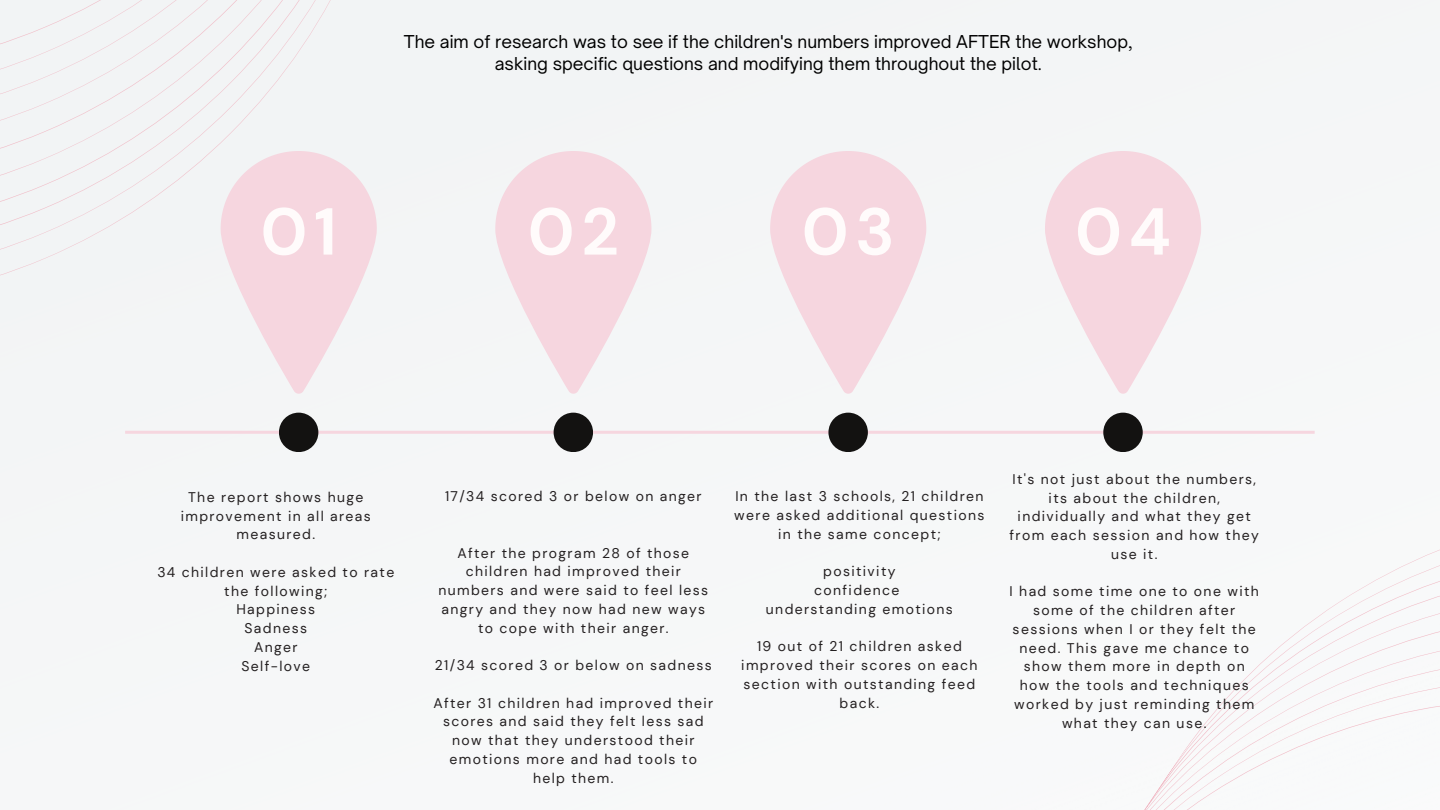
<style>
.page{position:relative;width:1440px;height:810px;background:#fff}
.page>*{position:absolute;margin:0;border:0;box-sizing:border-box;transform-origin:0 0}
.t1{font:700 66.2px "DM Sans";letter-spacing:.1em;color:#fffbfb}
.t2{font:17px/21.8px "Open Sauce One";color:#000;text-align:center}
.t3{font:14px/18.8px "DM Sans";letter-spacing:.1em;color:#231f20;text-align:center}
</style>
<div class="page">
<div style="left:0;top:0;width:1440px;height:610px;background:#f4f6f7"></div>
<svg style="left:221px;top:304px;width:156px;height:89px"></svg>
<svg style="left:1020px;top:281px;width:420px;height:529px"></svg>
<hr style="left:125px;top:431px;width:1190px;height:3px;background:#f6d6df">
<div style="left:279px;top:413px;width:39px;height:39px;background:#131211;border-radius:50%"></div>
<svg style="left:495px;top:151px;width:156px;height:242px"></svg>
<div style="left:554px;top:413px;width:39px;height:39px;background:#131211;border-radius:50%"></div>
<svg style="left:770px;top:151px;width:156px;height:242px"></svg>
<div style="left:828px;top:413px;width:40px;height:39px;background:#131211;border-radius:50%"></div>
<svg style="left:1045px;top:151px;width:156px;height:242px"></svg>
<div style="left:1103px;top:413px;width:40px;height:39px;background:#131211;border-radius:50%"></div>
<svg style="left:0;top:0;width:402px;height:304px;fill:#f2f4f5"></svg>
<p class="t2" style="left:404px;top:30px;width:730px">The aim of research was to see if the children's numbers improved AFTER the workshop, asking specific questions and modifying them throughout the pilot.</p>
<p class="t1" style="left:260px;top:189px;width:78px">01</p>
<p class="t1" style="left:528px;top:189px;width:93px">02</p>
<p class="t1" style="left:802px;top:189px;width:95px">03</p>
<p class="t1" style="left:1075px;top:189px;width:97px">04</p>
<p class="t3" style="left:181px;top:488px;width:192px">The report shows huge improvement in all areas measured.</p>
<p class="t3" style="left:157px;top:563px;width:238px">34 children were asked to rate the following;</p>
<p class="t3" style="left:236px;top:600px;width:80px">Happiness</p>
<p class="t3" style="left:245px;top:619px;width:64px">Sadness</p>
<p class="t3" style="left:254px;top:638px;width:45px">Anger</p>
<p class="t3" style="left:242px;top:656px;width:70px">Self-love</p>
<p class="t3" style="left:445px;top:487px;width:258px">17/34 scored 3 or below on anger</p>
<p class="t3" style="left:438px;top:543px;width:271px">After the program 28 of those children had improved their numbers and were said to feel less angry and they now had new ways to cope with their anger.</p>
<p class="t3" style="left:435px;top:656px;width:278px">21/34 scored 3 or below on sadness</p>
<p class="t3" style="left:433px;top:693px;width:281px">After 31 children had improved their scores and said they felt less sad now that they understood their emotions more and had tools to help them.</p>
<p class="t3" style="left:734px;top:487px;width:252px">In the last 3 schools, 21 children were asked additional questions in the same concept;</p>
<p class="t3" style="left:823px;top:562px;width:74px">positivity</p>
<p class="t3" style="left:814px;top:581px;width:87px">confidence</p>
<p class="t3" style="left:766px;top:600px;width:189px">understanding emotions</p>
<p class="t3" style="left:741px;top:637px;width:238px">19 out of 21 children asked improved their scores on each section with outstanding feed back.</p>
<p class="t3" style="left:1010px;top:470px;width:251px">It's not just about the numbers, its about the children, individually and what they get from each session and how they use it.</p>
<p class="t3" style="left:1010px;top:582px;width:251px">I had some time one to one with some of the children after sessions when I or they felt the need. This gave me chance to show them more in depth on how the tools and techniques worked by just reminding them what they can use.</p>
</div>
